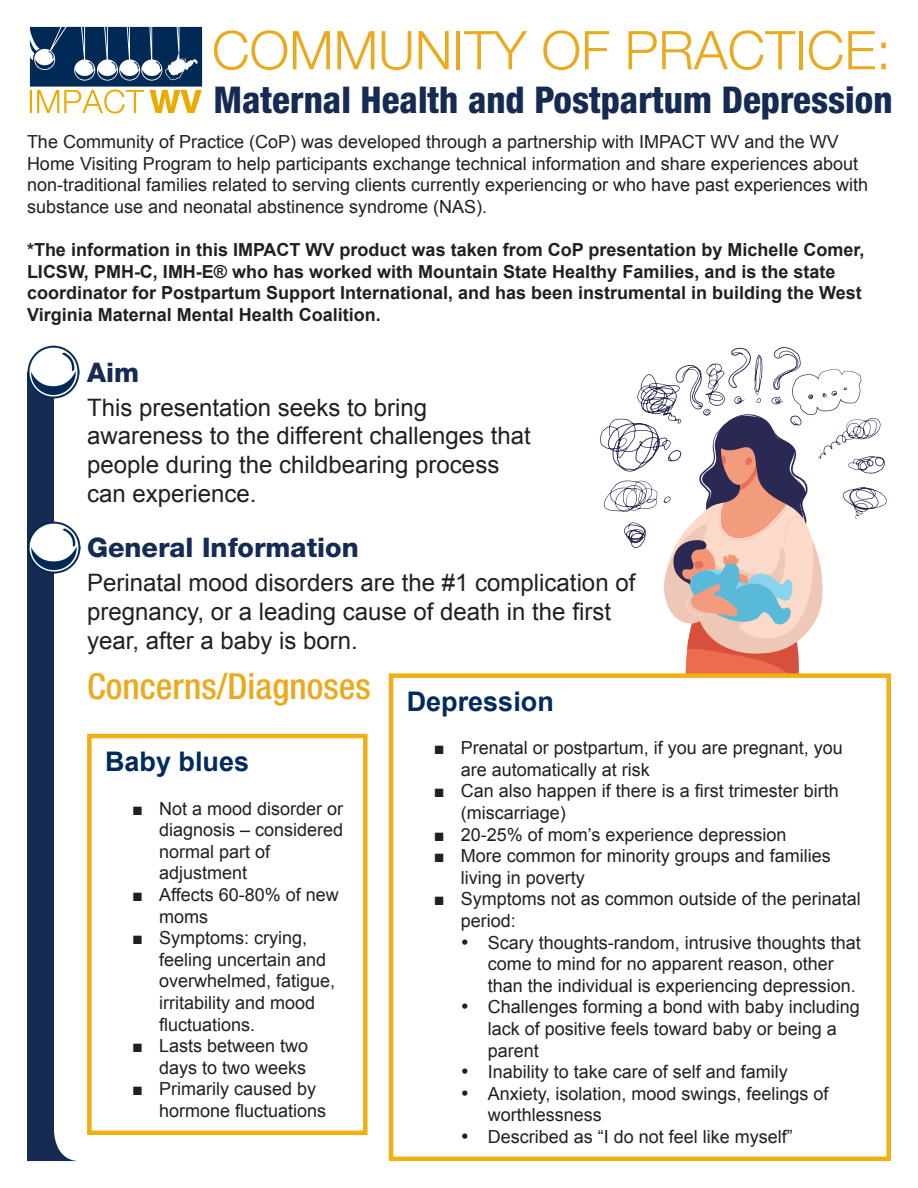
<style>
.page{position:relative;width:918px;height:1188px;background:#fff}
.page>*{position:absolute;margin:0;border:0;box-sizing:border-box;transform-origin:0 0}
.t1{font:300 53.4px "Helvetica Neue LT Std";color:#eaaa20}
.t2{font:800 condensed 36.9px "Helvetica Neue LT Std";color:#162b53}
.t3{font:500 condensed 36px "Helvetica Neue LT Std";color:#eaaa20}
.t4{font:800 27px "Helvetica Neue LT Std";color:#162b53}
.List_Paragraph{font:700 27px "Arial";color:#002b5c}
.t5{font:24px/28.8px "Arial";color:#231f20}
.t6{font:18px/21.6px "Arial";color:#231f20}
.t7{font:700 18px/21.6px "Arial";color:#231f20}
.s1{font-weight:700}
</style>
<div class="page">
<svg style="left:27px;top:398px;width:50px;height:763px"></svg>
<svg style="left:30px;top:27px;width:172px;height:87px"></svg>
<img style="left:27px;top:346px;width:53px;height:52px">
<img style="left:28px;top:521px;width:52px;height:53px">
<svg style="left:600px;top:347px;width:287px;height:326px"></svg>
<div style="left:87px;top:734px;width:281px;height:401px;border:4px solid #f0af13"></div>
<div style="left:389px;top:673px;width:502px;height:488px;border:4px solid #f0af13"></div>
<p class="t1" style="left:212px;top:18px;width:681px">COMMUNITY OF PRACTICE:</p>
<p class="t2" style="left:213px;top:77px;width:681px">Maternal Health and Postpartum Depression</p>
<p class="t6" style="left:27px;top:131px;width:843px">The Community of Practice (CoP) was developed through a partnership with IMPACT WV and the WV Home Visiting Program to help participants exchange technical information and share experiences about non-traditional families related to serving clients currently experiencing or who have past experiences with substance use and neonatal abstinence syndrome (NAS).</p>
<p class="t7" style="left:27px;top:240px;width:839px">*The information in this IMPACT WV product was taken from CoP presentation by Michelle Comer, LICSW, PMH-C, IMH-E® who has worked with Mountain State Healthy Families, and is the state coordinator for Postpartum Support International, and has been instrumental in building the West Virginia Maternal Mental Health Coalition.</p>
<p class="t4" style="left:87px;top:356px;width:54px">Aim</p>
<p class="t5" style="left:87px;top:393px;width:445px">This presentation seeks to bring awareness to the different challenges that people during the childbearing process can experience.</p>
<p class="t4" style="left:87px;top:531px;width:273px">General Information</p>
<p class="t5" style="left:87px;top:569px;width:550px">Perinatal mood disorders are the #1 complication of pregnancy, or a leading cause of death in the first year, after a baby is born.</p>
<p class="t3" style="left:87px;top:665px;width:285px">Concerns/Diagnoses</p>
<p class="List_Paragraph" style="left:407px;top:684px;width:149px">Depression</p>
<p class="t6" style="left:461px;top:737px;width:384px;text-indent:-27px"><span class="s1">■</span> Prenatal or postpartum, if you are pregnant, you are automatically at risk</p>
<p class="t6" style="left:461px;top:781px;width:380px;text-indent:-27px"><span class="s1">■</span> Can also happen if there is a first trimester birth (miscarriage)</p>
<p class="t6" style="left:434px;top:824px;width:354px"><span class="s1">■</span> 20-25% of mom’s experience depression</p>
<p class="t6" style="left:461px;top:845px;width:372px;text-indent:-27px"><span class="s1">■</span> More common for minority groups and families living in poverty</p>
<p class="t6" style="left:461px;top:889px;width:402px;text-indent:-27px"><span class="s1">■</span> Symptoms not as common outside of the perinatal period:</p>
<p class="t6" style="left:488px;top:932px;width:375px;text-indent:-27px">• Scary thoughts-random, intrusive thoughts that come to mind for no apparent reason, other than the individual is experiencing depression.</p>
<p class="t6" style="left:488px;top:997px;width:374px;text-indent:-27px">• Challenges forming a bond with baby including lack of positive feels toward baby or being a parent</p>
<p class="t6" style="left:461px;top:1061px;width:329px">• Inability to take care of self and family</p>
<p class="t6" style="left:488px;top:1083px;width:342px;text-indent:-27px">• Anxiety, isolation, mood swings, feelings of worthlessness</p>
<p class="t6" style="left:461px;top:1126px;width:334px">• Described as “I do not feel like myself”</p>
<p class="List_Paragraph" style="left:105px;top:744px;width:146px">Baby blues</p>
<p class="t6" style="left:159px;top:798px;width:186px;text-indent:-27px"><span class="s1">■</span> Not a mood disorder or diagnosis – considered normal part of adjustment</p>
<p class="t6" style="left:159px;top:884px;width:181px;text-indent:-27px"><span class="s1">■</span> Affects 60-80% of new moms</p>
<p class="t6" style="left:159px;top:927px;width:178px;text-indent:-27px"><span class="s1">■</span> Symptoms: crying, feeling uncertain and overwhelmed, fatigue, irritability and mood fluctuations.</p>
<p class="t6" style="left:132px;top:1035px;width:178px;text-align:right"><span class="s1">■</span> Lasts between two days to two weeks</p>
<p class="t6" style="left:159px;top:1079px;width:169px;text-indent:-27px"><span class="s1">■</span> Primarily caused by hormone fluctuations</p>
</div>
